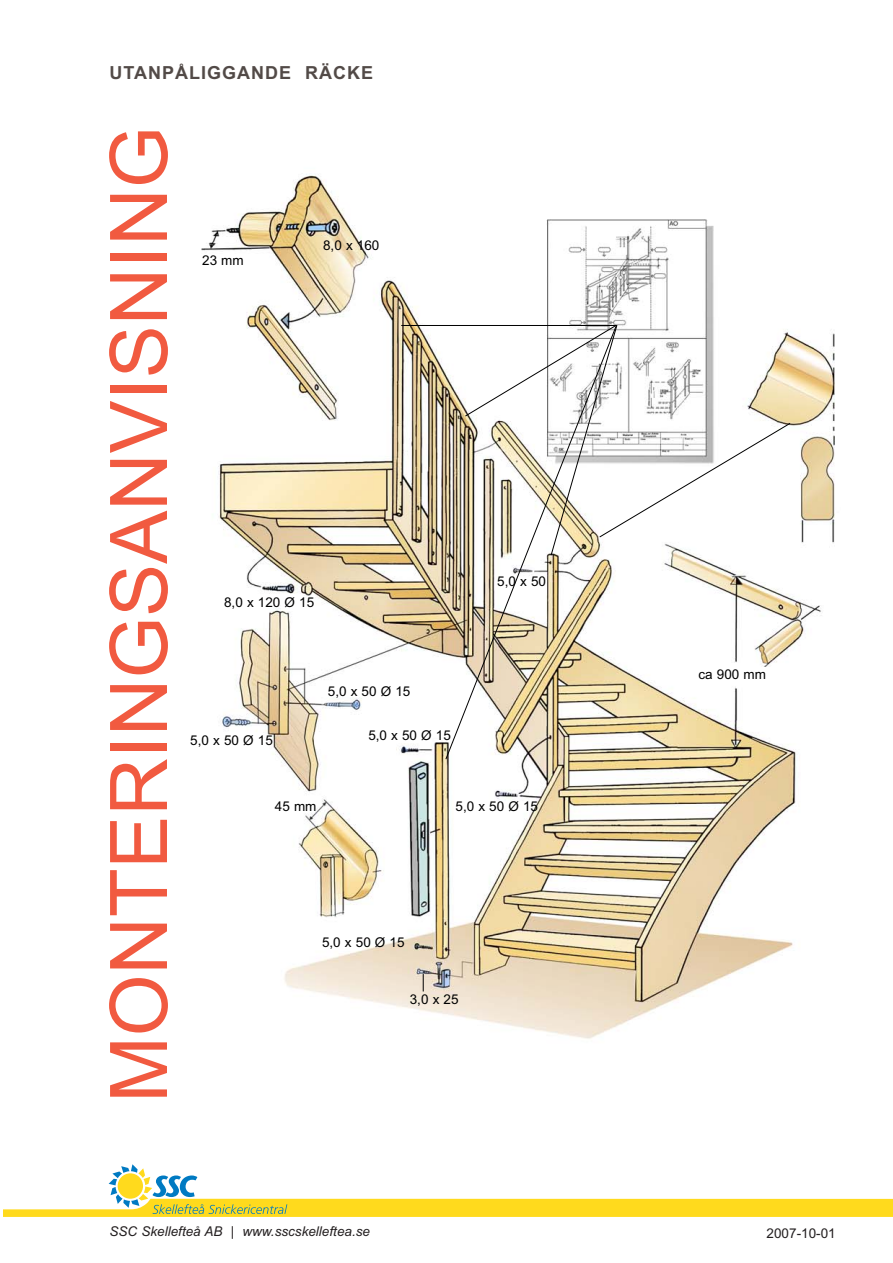
<style>
.page{position:relative;width:893px;height:1263px;background:#fff}
.page>*{position:absolute;margin:0;border:0;box-sizing:border-box;transform-origin:0 0}
.t1{font:79.5px "Arial";color:#f15a40}
.t2{font:700 18px "Arial";letter-spacing:.055em;color:#524a47}
.t3{font:13.5px "Arial";color:#000}
.t4{font:italic 13.5px "Arial";color:#231f20}
.t5{font:13.5px "Arial";color:#231f20}
</style>
<div class="page">
<svg style="left:4px;top:1164px;width:889px;height:53px"></svg>
<img style="left:201px;top:174px;width:634px;height:865px">
<div style="left:697px;top:668px;width:74px;height:17px;background:#fff"></div>
<svg style="left:423px;top:974px;width:1px;height:17px"></svg>
<svg style="left:616px;top:325px;width:174px;height:231px"></svg>
<hr style="left:401px;top:325px;width:216px;height:1px;background:#000">
<svg style="left:445px;top:326px;width:171px;height:434px"></svg>
<h2 class="t2" style="left:109px;top:66px;width:265px">UTANPÅLIGGANDE RÄCKE</h2>
<h1 class="t1" style="left:110px;top:1103px;width:978px;rotate:-90deg">MONTERINGSANVISNING</h1>
<p class="t3" style="left:202px;top:255px;width:43px">23 mm</p>
<p class="t3" style="left:323px;top:240px;width:58px">8,0 x 160</p>
<p class="t3" style="left:224px;top:597px;width:92px">8,0 x 120 Ø 15</p>
<p class="t3" style="left:328px;top:686px;width:84px">5,0 x 50 Ø 15</p>
<p class="t3" style="left:190px;top:736px;width:84px">5,0 x 50 Ø 15</p>
<p class="t3" style="left:368px;top:730px;width:84px">5,0 x 50 Ø 15</p>
<p class="t3" style="left:497px;top:576px;width:50px">5,0 x 50</p>
<p class="t3" style="left:275px;top:801px;width:43px">45 mm</p>
<p class="t3" style="left:322px;top:937px;width:84px">5,0 x 50 Ø 15</p>
<p class="t3" style="left:455px;top:801px;width:84px">5,0 x 50 Ø 15</p>
<p class="t3" style="left:410px;top:994px;width:50px">3,0 x 25</p>
<p class="t3" style="left:698px;top:669px;width:69px">ca 900 mm</p>
<p class="t4" style="left:110px;top:1226px;width:262px">SSC Skellefteå AB | www.sscskelleftea.se</p>
<p class="t5" style="left:767px;top:1228px;width:71px">2007-10-01</p>
</div>
